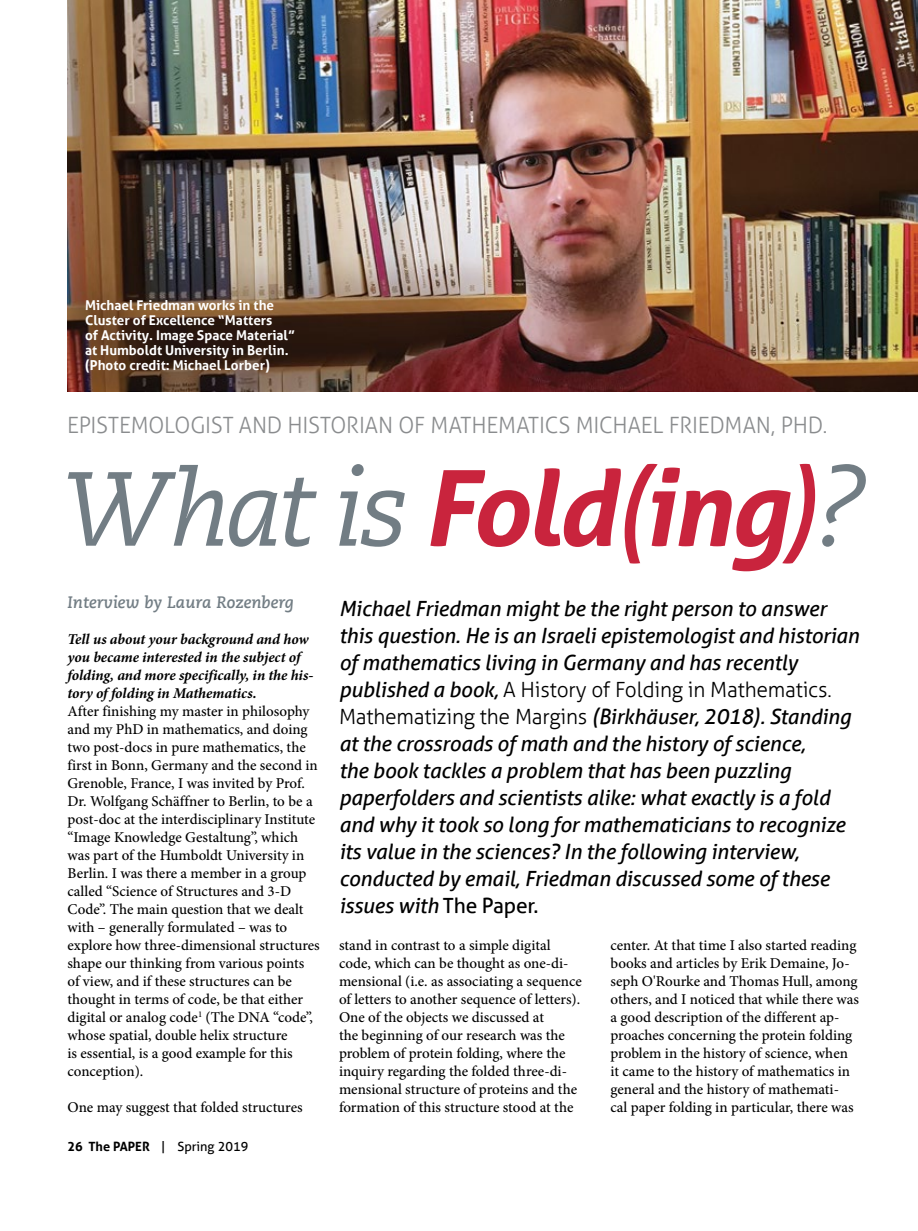
<style>
.page{position:relative;width:918px;height:1231px;background:#fff}
.page>*{position:absolute;margin:0;border:0;box-sizing:border-box;transform-origin:0 0}
.t1{font:italic 105px "Caecilia LT Std";color:#727d84}
.t2{font:300 22.5px "Aller";letter-spacing:-.01em;color:#8a8c8e}
.t3{font:italic 21px/27px "Aller";letter-spacing:-.01em;color:#000}
.t4{font:italic 700 16.5px "Caecilia LT Std";color:#727d84}
.t5{font:500 15px/18px "Minion Pro";color:#000}
.t6{font:italic 700 15px/18px "Minion Pro";letter-spacing:-.005em;color:#000}
.t7{font:700 13.5px/15px "Aller";color:#fff}
.t8{font:12.75px "Aller";color:#000}
.s1{font-family:"Aller";font-weight:700;color:#c9243d}
.s2{font-family:"Aller";color:#c9243d}
.s3{font-weight:300;font-style:normal}
.s4{font-style:normal}
.s5{font-weight:700}
</style>
<div class="page">
<img style="left:68px;top:0;width:850px;height:392px">
<p class="t7" style="left:85px;top:298px;width:211px">Michael Friedman works in the<br>Cluster of Excellence “Matters<br>of Activity. Image Space Material” at Humboldt University in Berlin. (Photo credit: Michael Lorber)</p>
<h2 class="t2" style="left:67px;top:411px;width:78px">EPISTEMOLOGI</h2>
<h2 class="t2" style="left:211px;top:411px;width:122px">ST AND HISTORIA</h2>
<h2 class="t2" style="left:378px;top:411px;width:133px">N OF MATHEMATIC</h2>
<h2 class="t2" style="left:559px;top:411px;width:167px">S MICHAEL FRI EDMA</h2>
<h2 class="t2" style="left:756px;top:411px;width:73px">N, PHD.</h2>
<h1 class="t1" style="left:58px;top:449px;width:821px">What is <span class="s1">Fold</span><span class="s2">(</span><span class="s1">ing</span><span class="s2">)</span>?</h1>
<p class="t3" style="left:339px;top:594px;width:522px">Michael Friedman might be the right person to answer this question. He is an Israeli epistemologist and historian of mathematics living in Germany and has recently published a book, <span class="s3">A H ISTORY OF FOLDING IN MATHEMATICS.<br>MATHEMATIZING THE MARGINS</span> (Birkhäuser, 2018). Standing at the crossroads of math and the history of science,<br>the book tackles a problem that has been puzzling paperfolders and scientists alike: what exactly is a fold and why it took so long for mathematicians to recognize its value in the sciences? In the following interview, conducted by email, Friedman discussed some of these issues with <span class="s4">The Paper.</span></p>
<p class="t4" style="left:68px;top:592px;width:228px">Interview by Laura Rozenberg</p>
<p class="t6" style="left:68px;top:629px;width:248px">Tell us about your background and how you became interested in the subject of folding, and more specifically, in the his&shy;tory of folding in Mathematics.</p>
<p class="t5" style="left:68px;top:702px;width:254px">After finishing my master in philosophy and my PhD in mathematics, and doing two post-docs in pure mathematics, the first in Bonn, Germany and the second in Grenoble, France, I was invited by Prof.<br>Dr. Wolfgang Schäffner to Berlin, to be a post-doc at the interdisciplinary Institute “Image Knowledge Gestaltung”, which was part of the Humboldt University in Berlin. I was there a member in a group called “Science of Structures and 3-D Code”. The main question that we dealt with – generally formulated – was to explore how three-dimensional structures shape our thinking from various points of view, and if these structures can be thought in terms of code, be that either digital or analog code<sup>1</sup> (The DNA “code”, whose spatial, double helix structure<br>is essential, is a good example for this conception).</p>
<p class="t5" style="left:68px;top:1098px;width:237px">One may suggest that folded structures</p>
<p class="t5" style="left:339px;top:936px;width:244px">stand in contrast to a simple digital code, which can be thought as one-di&shy;mensional (i.e. as associating a sequence of letters to another sequence of letters).<br>One of the objects we discussed at<br>the beginning of our research was the problem of protein folding, where the inquiry regarding the folded three-di&shy;mensional structure of proteins and the formation of this structure stood at the</p>
<p class="t5" style="left:611px;top:936px;width:250px">center. At that time I also started reading books and articles by Erik Demaine, Jo&shy;seph O'Rourke and Thomas Hull, among others, and I noticed that while there was a good description of the different ap&shy;proaches concerning the protein folding problem in the history of science, when it came to the history of mathematics in general and the history of mathemati&shy;cal paper folding in particular, there was</p>
<p class="t8" style="left:68px;top:1138px;width:182px"><span class="s5">26 The PAPER</span> | Spring 2019</p>
</div>
